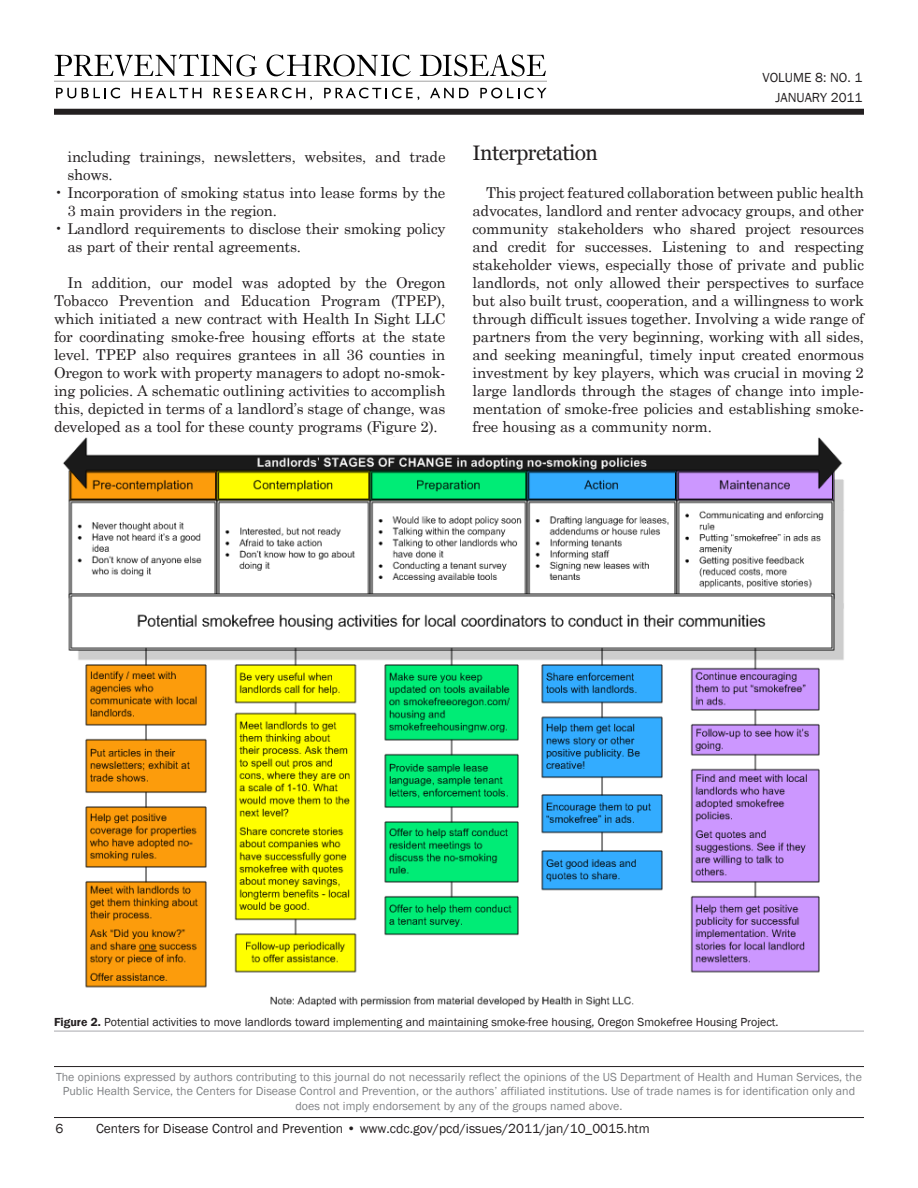
<style>
.page{position:relative;width:918px;height:1188px;background:#fff}
.page>*{position:absolute;margin:0;border:0;box-sizing:border-box;transform-origin:0 0}
.t1{font:21px "Georgia";letter-spacing:-.025em;color:#231f20}
.t2{font:15px/18px "Century Schoolbook";letter-spacing:-.015em;color:#231f20}
.t3{font:13.5px/19.5px "Franklin Gothic";color:#231f20;text-align:right}
.t4{font:12px/14.4px "Franklin Gothic";color:#808285;text-align:center}
.t5{font:12px "Franklin Gothic";color:#231f20}
.s1{font-weight:600}
</style>
<div class="page">
<svg style="left:54px;top:54px;width:203px;height:22px"></svg>
<svg style="left:267px;top:55px;width:144px;height:21px"></svg>
<svg style="left:420px;top:54px;width:126px;height:22px"></svg>
<svg style="left:56px;top:88px;width:20px;height:10px"></svg>
<svg style="left:82px;top:88px;width:38px;height:10px"></svg>
<svg style="left:132px;top:88px;width:69px;height:10px"></svg>
<svg style="left:214px;top:88px;width:98px;height:12px"></svg>
<svg style="left:324px;top:88px;width:95px;height:12px"></svg>
<svg style="left:430px;top:88px;width:39px;height:10px"></svg>
<svg style="left:480px;top:88px;width:67px;height:10px"></svg>
<hr style="left:54px;top:81px;width:493px;height:1px;background:#b0b0b0">
<div style="left:54px;top:109px;width:810px;height:6px;background:#231f20"></div>
<hr style="left:54px;top:1117px;width:810px;height:1px;background:#231f20">
<hr style="left:54px;top:1066px;width:810px;height:1px;background:#231f20">
<img style="left:63px;top:436px;width:781px;height:571px">
<hr style="left:54px;top:1031px;width:810px;height:1px;background:#a8a9ad">
<p class="t2" style="left:68px;top:146px;width:380px">including trainings, newsletters, websites, and trade shows.</p>
<p class="t2" style="left:68px;top:182px;width:379px;text-indent:-14px">• Incorporation of smoking status into lease forms by the<br>3 main providers in the region.</p>
<p class="t2" style="left:68px;top:218px;width:380px;text-indent:-14px">• Landlord requirements to disclose their smoking policy as part of their rental agreements.</p>
<p class="t2" style="left:54px;top:272px;width:393px;text-align:justify;text-indent:14px">In addition, our model was adopted by the Oregon Tobacco Prevention and Education Program (TPEP), which initiated a new contract with Health In Sight LLC for coordinating smoke-free housing efforts at the state level. TPEP also requires grantees in all 36 counties in Oregon to work with property managers to adopt no-smok&shy;ing policies. A schematic outlining activities to accomplish this, depicted in terms of a landlord’s stage of change, was developed as a tool for these county programs (Figure 2).</p>
<p class="t3" style="left:763px;top:68px;width:101px">VOLUME 8: NO. 1<br>JANUARY 2011</p>
<h1 class="t1" style="left:472px;top:140px;width:127px">Interpretation</h1>
<p class="t2" style="left:472px;top:182px;width:393px;text-align:justify;text-indent:14px">This project featured collaboration between public health advocates, landlord and renter advocacy groups, and other community stakeholders who shared project resources and credit for successes. Listening to and respecting stakeholder views, especially those of private and public landlords, not only allowed their perspectives to surface but also built trust, cooperation, and a willingness to work through difficult issues together. Involving a wide range of partners from the very beginning, working with all sides, and seeking meaningful, timely input created enormous investment by key players, which was crucial in moving 2 large landlords through the stages of change into imple&shy;mentation of smoke-free policies and establishing smoke&shy;free housing as a community norm.</p>
<p class="t5" style="left:54px;top:1015px;width:726px"><span class="s1">Figure 2.</span> Potential activities to move landlords toward implementing and maintaining smoke-free housing, Oregon Smokefree Housing Project.</p>
<p class="t4" style="left:56px;top:1070px;width:807px">The opinions expressed by authors contributing to this journal do not necessarily reflect the opinions of the US Department of Health and Human Services, the<br>Public Health Service, the Centers for Disease Control and Prevention, or the authors’ affiliated institutions. Use of trade names is for identification only and does not imply endorsement by any of the groups named above.</p>
<p class="t3" style="left:96px;top:1119px;width:555px">Centers for Disease Control and Prevention • www.cdc.gov/pcd/issues/2011/jan/10_0015.htm</p>
</div>
